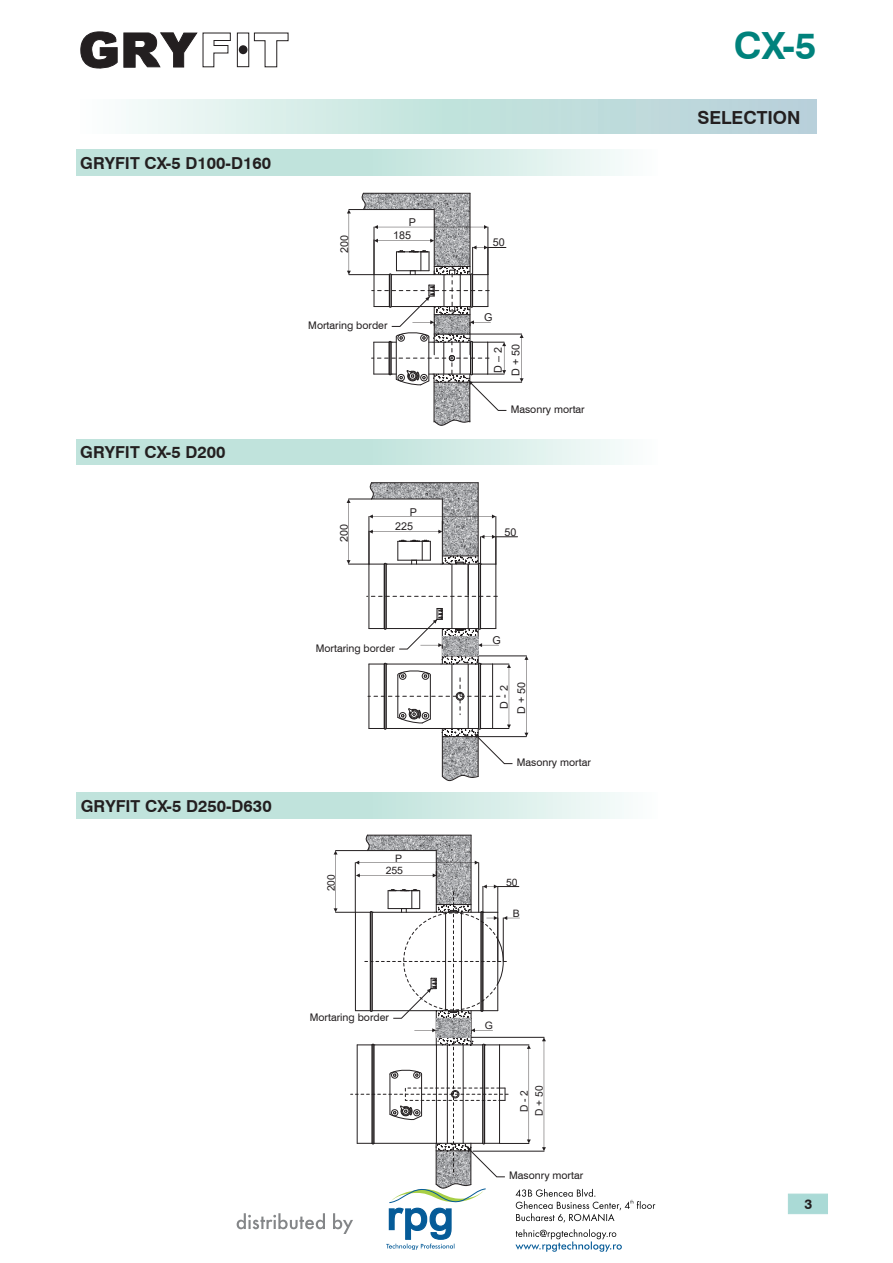
<style>
.page{position:relative;width:893px;height:1263px;background:#fff}
.page>*{position:absolute;margin:0;border:0;box-sizing:border-box;transform-origin:0 0}
.t1{font:700 37.5px "Swiss 721 BT";color:#00827c}
.t2{font:700 18px "Swiss 721 BT";color:#231f20}
.t3{font:700 16.5px "Swiss 721 BT";color:#231f20}
.t4{font:700 13.8px "Swiss 721 BT";color:#231f20}
.t5{font:10.8px/17.4px "Arial";color:#231f20;text-align:center}
.t6{font:10.5px "Swiss 721 BT";color:#231f20}
.t7{font:10.5px/15.1px "Arial";color:#231f20;text-align:center}
.t8{font:10.2px "Arial";color:#231f20}
</style>
<div class="page">
<svg style="left:76px;top:150px;width:548px;height:25px;background:#cbe8e2"></svg>
<svg style="left:254px;top:33px;width:34px;height:34px"></svg>
<div style="left:237px;top:33px;width:12px;height:34px;border:1px solid #231f20"></div>
<div style="left:239px;top:45px;width:9px;height:9px;background:#231f20;border-radius:50%"></div>
<svg style="left:203px;top:33px;width:28px;height:34px"></svg>
<svg style="left:80px;top:32px;width:117px;height:37px"></svg>
<div style="left:788px;top:1194px;width:40px;height:20px;background:#aadad6"></div>
<svg style="left:76px;top:793px;width:548px;height:25px;background:#cbe8e2"></svg>
<div style="left:81px;top:100px;width:735px;height:34px;background:linear-gradient(to right,#eefcf5,#adcfd3)"></div>
<svg style="left:76px;top:439px;width:548px;height:25px;background:#cbe8e2"></svg>
<img style="left:443px;top:764px;width:35px;height:11px">
<hr style="left:496px;top:564px;width:1px;height:64px;background:#231f20">
<hr style="left:369px;top:564px;width:1px;height:64px;background:#231f20">
<hr style="left:386px;top:628px;width:83px;height:1px;background:#231f20">
<hr style="left:384px;top:564px;width:1px;height:65px;background:#231f20">
<hr style="left:386px;top:564px;width:1px;height:64px;background:#231f20">
<svg style="left:369px;top:628px;width:18px;height:2px"></svg>
<svg style="left:367px;top:596px;width:130px;height:1px"></svg>
<hr style="left:478px;top:564px;width:1px;height:65px;background:#231f20">
<hr style="left:480px;top:564px;width:1px;height:64px;background:#231f20">
<hr style="left:442px;top:728px;width:1px;height:48px;background:#231f20">
<hr style="left:478px;top:728px;width:1px;height:48px;background:#231f20">
<svg style="left:442px;top:775px;width:37px;height:6px"></svg>
<hr style="left:478px;top:628px;width:1px;height:36px;background:#231f20">
<hr style="left:452px;top:564px;width:1px;height:64px;background:#231f20">
<hr style="left:468px;top:564px;width:1px;height:64px;background:#231f20">
<hr style="left:478px;top:656px;width:48px;height:1px;background:#231f20">
<hr style="left:478px;top:736px;width:48px;height:1px;background:#231f20">
<img style="left:442px;top:649px;width:36px;height:7px">
<svg style="left:524px;top:656px;width:4px;height:81px"></svg>
<svg style="left:347px;top:482px;width:171px;height:83px"></svg>
<svg style="left:368px;top:656px;width:145px;height:108px"></svg>
<svg style="left:399px;top:608px;width:100px;height:41px"></svg>
<img style="left:435px;top:411px;width:35px;height:9px">
<hr style="left:434px;top:374px;width:1px;height:48px;background:#231f20">
<hr style="left:470px;top:374px;width:1px;height:48px;background:#231f20">
<svg style="left:434px;top:420px;width:36px;height:6px"></svg>
<hr style="left:470px;top:334px;width:52px;height:1px;background:#231f20">
<hr style="left:470px;top:382px;width:52px;height:1px;background:#231f20">
<svg style="left:520px;top:334px;width:4px;height:48px"></svg>
<svg style="left:347px;top:193px;width:160px;height:218px"></svg>
<svg style="left:237px;top:835px;width:418px;height:417px"></svg>
<h3 class="t3" style="left:80px;top:153px;width:192px">GRYFIT CX-5 D100-D160</h3>
<h3 class="t3" style="left:80px;top:442px;width:147px">GRYFIT CX-5 D200</h3>
<h3 class="t3" style="left:81px;top:796px;width:192px">GRYFIT CX-5 D250-D630</h3>
<p class="t5" style="left:335px;top:253px;width:19px;rotate:-90deg">200</p>
<p class="t5" style="left:409px;top:214px;width:9px">P</p>
<p class="t5" style="left:393px;top:226px;width:19px">185</p>
<p class="t6" style="left:308px;top:319px;width:81px">Mortaring border</p>
<p class="t5" style="left:410px;top:503px;width:9px">P</p>
<p class="t5" style="left:493px;top:234px;width:13px">50</p>
<p class="t5" style="left:484px;top:309px;width:10px">G</p>
<p class="t5" style="left:489px;top:376px;width:34px;line-height:17.9px;text-align:left;rotate:-90deg">D – 2<br>D + 50</p>
<p class="t6" style="left:511px;top:403px;width:76px">Masonry mortar</p>
<p class="t5" style="left:395px;top:518px;width:19px">225</p>
<p class="t5" style="left:335px;top:542px;width:19px;rotate:-90deg">200</p>
<p class="t5" style="left:504px;top:523px;width:13px">50</p>
<p class="t6" style="left:316px;top:641px;width:81px">Mortaring border</p>
<p class="t7" style="left:323px;top:891px;width:19px;rotate:-90deg">200</p>
<p class="t8" style="left:395px;top:851px;width:8px">P</p>
<p class="t8" style="left:386px;top:864px;width:19px">255</p>
<p class="t5" style="left:492px;top:631px;width:10px">G</p>
<p class="t5" style="left:495px;top:714px;width:34px;rotate:-90deg">D - 2<br>D + 50</p>
<p class="t6" style="left:517px;top:756px;width:76px">Masonry mortar</p>
<p class="t8" style="left:506px;top:875px;width:13px">50</p>
<p class="t8" style="left:513px;top:906px;width:8px">B</p>
<p class="t6" style="left:310px;top:1011px;width:81px">Mortaring border</p>
<p class="t8" style="left:485px;top:1019px;width:10px">G</p>
<p class="t7" style="left:516px;top:1116px;width:32px;rotate:-90deg">D - 2<br>D + 50</p>
<p class="t6" style="left:509px;top:1169px;width:76px">Masonry mortar</p>
<h1 class="t1" style="left:734px;top:23px;width:84px">CX-5</h1>
<h2 class="t2" style="left:697px;top:107px;width:105px">SELECTION</h2>
<h3 class="t4" style="left:804px;top:1195px;width:9px">3</h3>
</div>
